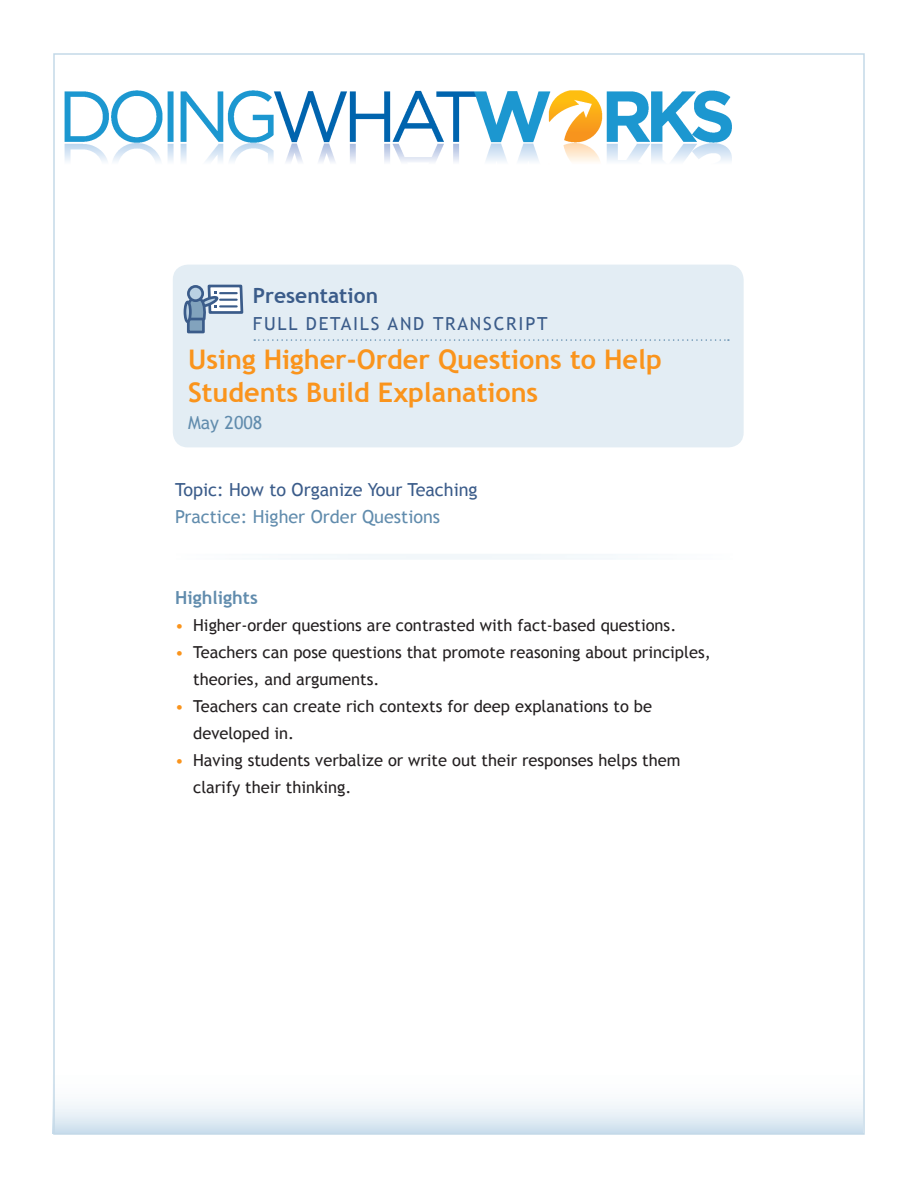
<style>
.page{position:relative;width:918px;height:1188px;background:#fff}
.page>*{position:absolute;margin:0;border:0;box-sizing:border-box;transform-origin:0 0}
.t1{font:700 27px/32.4px "Trebuchet MS";color:#fa941c}
.t2{font:700 21px "Trebuchet MS";color:#3b5c8a}
.t3{font:18px "Trebuchet MS";color:#618cad}
.t4{font:18px "Trebuchet MS";color:#3b5c8a}
.t5{font:18px "Trebuchet MS";letter-spacing:.1em;color:#3b5c8a}
.t6{font:700 18px "Trebuchet MS";color:#618cad}
.t7{font:16.5px/27px "Trebuchet MS";color:#231f20}
.s1{color:#fa941c}
</style>
<div class="page">
<svg style="left:56px;top:1102px;width:806px;height:30px"></svg>
<div style="left:171px;top:554px;width:564px;height:6px;border:2px solid #fff"></div>
<div style="left:173px;top:265px;width:571px;height:182px;background:#e3edf4;border-radius:15px"></div>
<svg style="left:254px;top:339px;width:475px;height:2px"></svg>
<div style="left:187px;top:314px;width:18px;height:19px;background:#82a3bd;border:3px solid #3b5c8a"></div>
<div style="left:184px;top:301px;width:8px;height:22px;border:3px solid #3b5c8a;border-radius:50%"></div>
<svg style="left:183px;top:284px;width:61px;height:38px"></svg>
<img style="left:64px;top:90px;width:668px;height:72px">
<p class="t2" style="left:253px;top:283px;width:127px">Presentation</p>
<p class="t5" style="left:253px;top:313px;width:296px">FULL DETAILS AND TRANSCRIPT</p>
<p class="t1" style="left:188px;top:344px;width:475px">Using Higher-Order Questions to Help<br>Students Build Explanations</p>
<p class="t3" style="left:188px;top:412px;width:76px">May 2008</p>
<p class="t4" style="left:175px;top:479px;width:304px">Topic: How to Organize Your Teaching</p>
<p class="t3" style="left:175px;top:506px;width:267px">Practice: Higher Order Questions</p>
<p class="t6" style="left:175px;top:587px;width:84px">Highlights</p>
<p class="t7" style="left:175px;top:612px;width:503px"><span class="s1">•</span> Higher-order questions are contrasted with fact-based questions.</p>
<p class="t7" style="left:193px;top:639px;width:519px;text-indent:-18px"><span class="s1">•</span> Teachers can pose questions that promote reasoning about principles, theories, and arguments.</p>
<p class="t7" style="left:193px;top:693px;width:460px;text-indent:-18px"><span class="s1">•</span> Teachers can create rich contexts for deep explanations to be developed in.</p>
<p class="t7" style="left:193px;top:747px;width:489px;text-indent:-18px"><span class="s1">•</span> Having students verbalize or write out their responses helps them clarify their thinking.</p>
</div>
